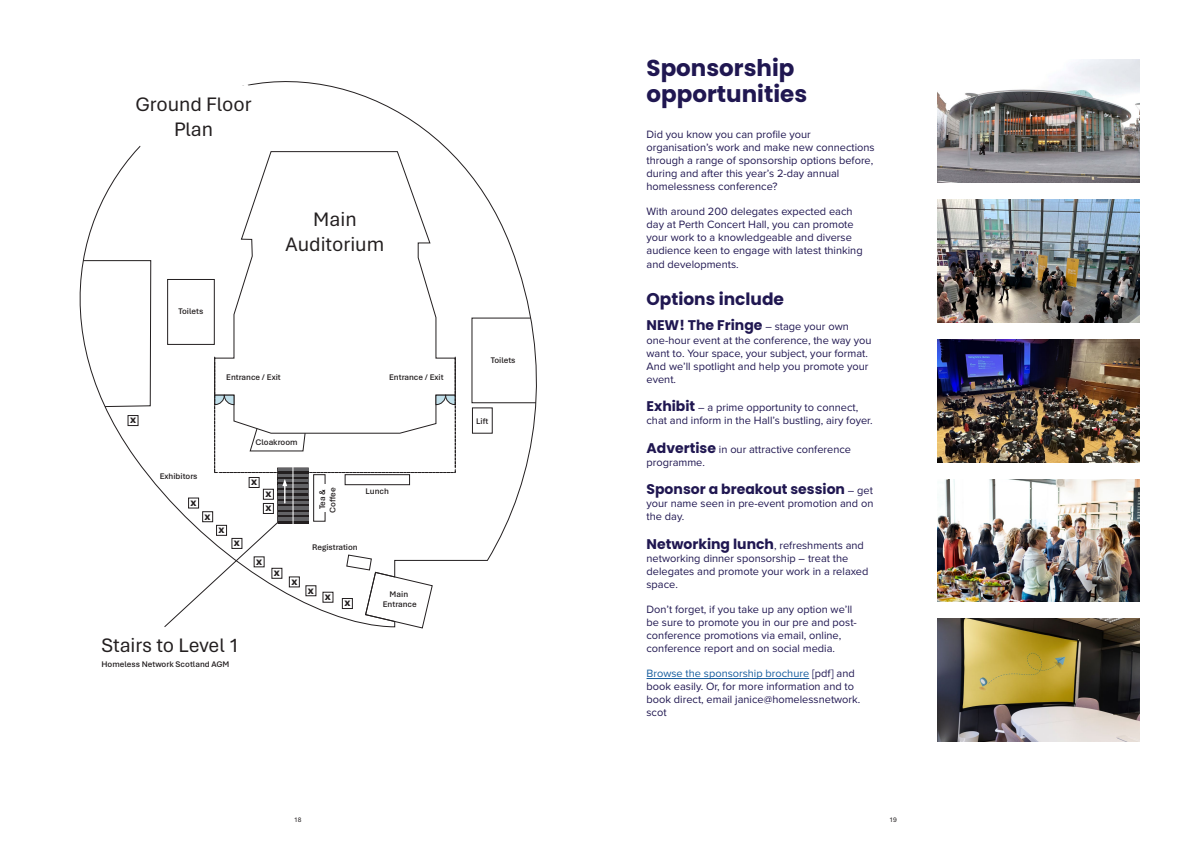
<style>
.page{position:relative;width:1191px;height:842px;background:#fff}
.page>*{position:absolute;margin:0;border:0;box-sizing:border-box;transform-origin:0 0}
.t1{font:700 23px/26px "Poppins";color:#201751}
.t2{font:20.5px/24.7px "Aptos";color:#231f20;text-align:center}
.t3{font:700 17px "Poppins";color:#201751}
.Grey_Basic{font:700 14px "Poppins";color:#201751}
.t4{font:700 11.1px/14.2px "Myriad Pro";color:#231f20;scale:1.04 1}
.Grey_Basic-2{font:11px/13.2px "Proxima Nova";color:#201751}
.t5{font:600 8.6px/10.3px "Aptos";color:#231f20;text-align:center}
.t6{font:7px "Aptos";color:#231f20}
.s1{font-family:"Proxima Nova"}
.s2{font-family:"Proxima Nova";font-weight:400;font-size:11px}
.s3{font-family:"Poppins";font-weight:700;font-size:14px}
.s4{color:#175d9e}
</style>
<div class="page">
<hr style="left:646px;top:678px;width:163px;height:1px;background:#175d9e">
<svg style="left:79px;top:81px;width:458px;height:539px"></svg>
<svg style="left:214px;top:151px;width:242px;height:206px"></svg>
<svg style="left:82px;top:260px;width:70px;height:147px"></svg>
<div style="left:167px;top:279px;width:48px;height:66px;border:1px solid #231f20"></div>
<svg style="left:471px;top:317px;width:66px;height:87px"></svg>
<div style="left:277px;top:468px;width:32px;height:56px;border:1px solid #231f20"></div>
<hr style="left:278px;top:473px;width:30px;height:4px;background:#636366">
<div style="left:313px;top:474px;width:12px;height:48px;border:1px solid #231f20"></div>
<div style="left:317px;top:485px;width:19px;height:27px;background:#fff"></div>
<div style="left:345px;top:474px;width:65px;height:11px;border:1px solid #231f20"></div>
<svg style="left:346px;top:554px;width:87px;height:75px"></svg>
<svg style="left:214px;top:357px;width:242px;height:116px"></svg>
<hr style="left:278px;top:468px;width:30px;height:3px;background:#636366">
<hr style="left:278px;top:471px;width:30px;height:3px;background:#231f20">
<hr style="left:278px;top:477px;width:30px;height:2px;background:#231f20">
<hr style="left:278px;top:479px;width:30px;height:3px;background:#636366">
<hr style="left:278px;top:482px;width:30px;height:3px;background:#231f20">
<hr style="left:278px;top:485px;width:30px;height:3px;background:#636366">
<hr style="left:278px;top:488px;width:30px;height:2px;background:#231f20">
<svg style="left:294px;top:490px;width:14px;height:4px"></svg>
<hr style="left:278px;top:494px;width:30px;height:2px;background:#231f20">
<hr style="left:278px;top:496px;width:30px;height:3px;background:#636366">
<hr style="left:278px;top:499px;width:30px;height:2px;background:#231f20">
<svg style="left:294px;top:501px;width:14px;height:4px"></svg>
<hr style="left:278px;top:505px;width:30px;height:2px;background:#231f20">
<hr style="left:278px;top:507px;width:30px;height:3px;background:#636366">
<hr style="left:278px;top:510px;width:30px;height:2px;background:#231f20">
<svg style="left:294px;top:512px;width:14px;height:4px"></svg>
<hr style="left:278px;top:516px;width:30px;height:2px;background:#231f20">
<hr style="left:278px;top:518px;width:30px;height:3px;background:#636366">
<hr style="left:278px;top:521px;width:30px;height:2px;background:#231f20">
<hr style="left:292px;top:466px;width:1px;height:71px;background:#fff">
<div style="left:113px;top:86px;width:140px;height:59px;background:#fff"></div>
<div style="left:472px;top:408px;width:20px;height:25px;background:#fff"></div>
<div style="left:249px;top:477px;width:10px;height:11px;border:1px solid #231f20"></div>
<div style="left:128px;top:415px;width:10px;height:11px;border:1px solid #231f20"></div>
<div style="left:306px;top:585px;width:10px;height:11px;border:1px solid #231f20"></div>
<div style="left:342px;top:598px;width:10px;height:11px;border:1px solid #231f20"></div>
<svg style="left:163px;top:479px;width:131px;height:148px"></svg>
<div style="left:188px;top:498px;width:11px;height:10px;border:1px solid #231f20"></div>
<img style="left:937px;top:60px;width:203px;height:122px">
<img style="left:937px;top:199px;width:203px;height:123px">
<img style="left:937px;top:339px;width:203px;height:123px">
<img style="left:937px;top:479px;width:203px;height:123px">
<img style="left:937px;top:619px;width:203px;height:123px">
<p class="t2" style="left:135px;top:92px;width:118px">Ground Floor<br>Plan</p>
<p class="t5" style="left:179px;top:306px;width:26px">Toilets</p>
<p class="t2" style="left:286px;top:206px;width:100px">Main<br>Auditorium</p>
<p class="t4" style="left:130px;top:412px;width:7px">x</p>
<p class="t5" style="left:226px;top:372px;width:56px">Entrance / Exit</p>
<p class="t5" style="left:389px;top:372px;width:56px">Entrance / Exit</p>
<p class="t5" style="left:255px;top:437px;width:44px">Cloakroom</p>
<p class="t5" style="left:160px;top:471px;width:39px">Exhibitors</p>
<p class="t4" style="left:191px;top:495px;width:7px">x</p>
<p class="t4" style="left:205px;top:508px;width:7px">x</p>
<p class="t4" style="left:218px;top:522px;width:7px">x</p>
<p class="t4" style="left:234px;top:535px;width:7px">x</p>
<p class="t4" style="left:251px;top:474px;width:7px">x</p>
<p class="t4" style="left:265px;top:486px;width:7px">x x</p>
<p class="t4" style="left:256px;top:553px;width:7px">x</p>
<p class="t4" style="left:274px;top:565px;width:7px">x</p>
<p class="t5" style="left:317px;top:513px;width:27px;rotate:-90deg">Tea &amp;<br>Coffe<span class="s1">e</span></p>
<p class="t5" style="left:312px;top:541px;width:47px">Registration</p>
<p class="t5" style="left:365px;top:486px;width:25px">Lunch</p>
<p class="t4" style="left:291px;top:573px;width:7px">x</p>
<p class="t4" style="left:308px;top:582px;width:7px">x</p>
<p class="t4" style="left:325px;top:589px;width:7px">x</p>
<p class="t4" style="left:344px;top:595px;width:7px">x</p>
<p class="t5" style="left:383px;top:589px;width:36px">Main<br>Entrance</p>
<p class="t2" style="left:101px;top:632px;width:140px">Stairs to Level 1</p>
<p class="t5" style="left:101px;top:659px;width:130px">Homeless Network Scotland AGM</p>
<p class="t5" style="left:491px;top:354px;width:26px">Toilets</p>
<p class="t5" style="left:476px;top:416px;width:14px">Lift</p>
<p class="t1" style="left:646px;top:55px;width:162px">Sponsorship opportunities</p>
<p class="Grey_Basic-2" style="left:646px;top:127px;width:230px">Did you know you can profile your organisation’s work and make new connections through a range of sponsorship options before, during and after this year’s 2-day annual homelessness conference?</p>
<p class="Grey_Basic-2" style="left:646px;top:204px;width:218px">With around 200 delegates expected each day at Perth Concert Hall, you can promote your work to a knowledgeable and diverse audience keen to engage with latest thinking and developments.</p>
<p class="t3" style="left:646px;top:289px;width:139px">Options include</p>
<p class="Grey_Basic" style="left:646px;top:317px;width:204px">NEW! The Fringe <span class="s2">– stage your own</span></p>
<p class="Grey_Basic-2" style="left:646px;top:333px;width:226px">one-hour event at the conference, the way you want to. Your space, your subject, your format.<br>And we’ll spotlight and help you promote your event.</p>
<p class="Grey_Basic-2" style="left:646px;top:400px;width:227px"><span class="s3">Exhibit</span> – a prime opportunity to connect, chat and inform in the Hall’s bustling, airy foyer.</p>
<p class="Grey_Basic-2" style="left:646px;top:442px;width:206px"><span class="s3">Advertise</span> in our attractive conference programme.</p>
<p class="Grey_Basic" style="left:646px;top:481px;width:228px">Sponsor a breakout session <span class="s2">– get</span></p>
<p class="Grey_Basic-2" style="left:646px;top:496px;width:228px">your name seen in pre-event promotion and on the day.</p>
<p class="Grey_Basic-2" style="left:646px;top:538px;width:223px"><span class="s3">Networking lunch</span>, refreshments and networking dinner sponsorship – treat the delegates and promote your work in a relaxed space.</p>
<p class="Grey_Basic-2" style="left:646px;top:602px;width:212px">Don’t forget, if you take up any option we’ll be sure to promote you in our pre and post&shy;conference promotions via email, online, conference report and on social media.</p>
<p class="Grey_Basic-2" style="left:646px;top:666px;width:215px"><span class="s4">Browse the sponsorship brochure</span> [pdf] and book easily. Or, for more information and to book direct, email janice@homelessnetwork. scot</p>
<p class="t6" style="left:294px;top:814px;width:9px">18</p>
<p class="t6" style="left:889px;top:814px;width:9px">19</p>
</div>
